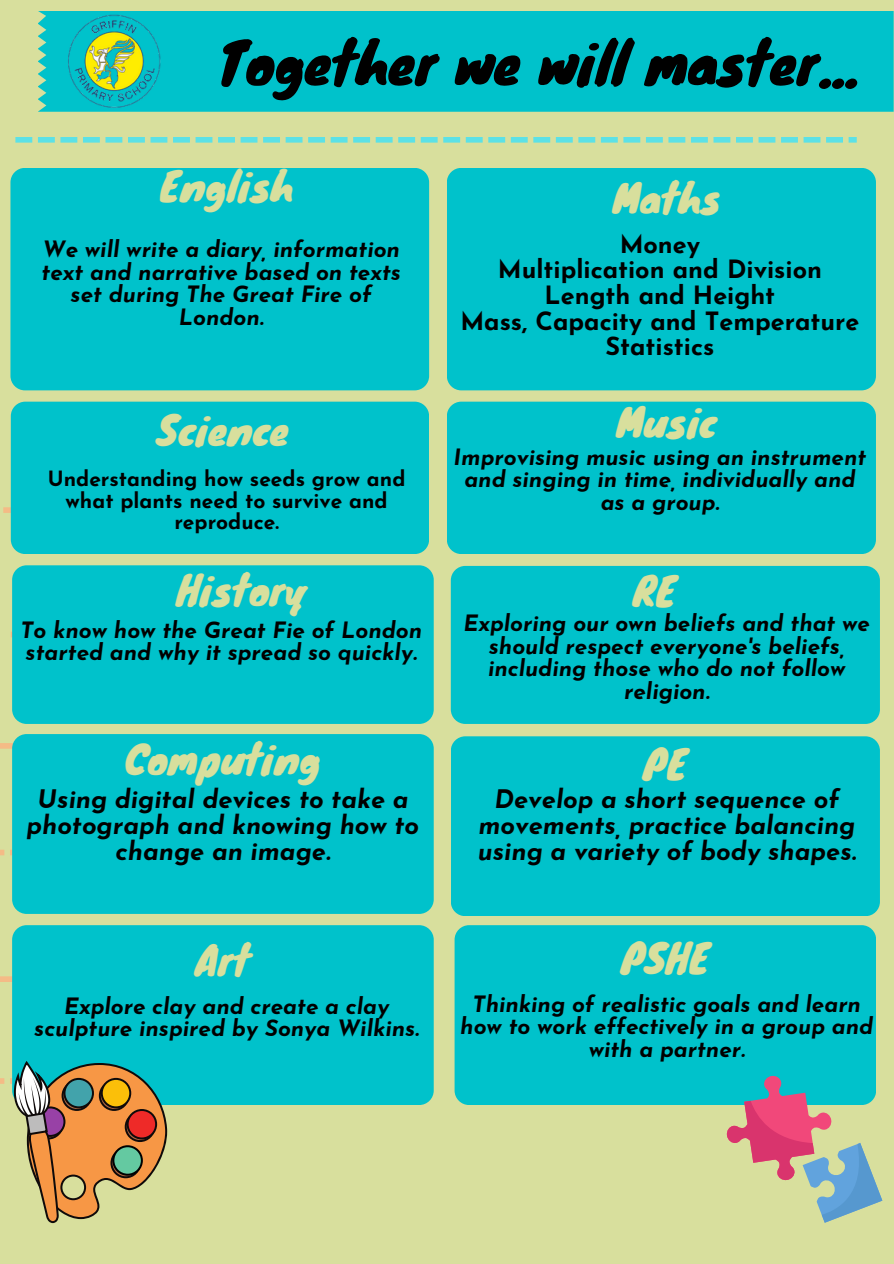
<style>
.page{position:relative;width:894px;height:1264px;background:#fff}
.page>*{position:absolute;margin:0;border:0;box-sizing:border-box;transform-origin:0 0}
.t1{font:55.5px "Knewave";color:#000}
.t2{font:39px "Knewave";color:#d8df9d}
.t3{font:italic 700 25.5px/25.8px "Josefin Sans";color:#000;text-align:center}
.t4{font:700 25.2px/25.5px "Josefin Sans";color:#000;text-align:center}
.t5{font:italic 700 22.5px/22.5px "Josefin Sans";color:#000;text-align:center}
.t6{font:700 21px/21.3px "Josefin Sans";color:#000;text-align:center}
</style>
<div class="page">
<div style="left:0;top:0;width:893px;height:1263px;background:#d8df9d"></div>
<div style="left:38px;top:11px;width:855px;height:101px;background:#00c2cb"></div>
<img style="left:59px;top:11px;width:111px;height:101px">
<svg style="left:15px;top:137px;width:841px;height:6px"></svg>
<svg style="left:3px;top:507px;width:8px;height:6px"></svg>
<svg style="left:0;top:743px;width:13px;height:5px"></svg>
<svg style="left:0;top:849px;width:12px;height:6px"></svg>
<svg style="left:0;top:976px;width:12px;height:6px"></svg>
<div style="left:10px;top:168px;width:419px;height:222px;background:#00c2cb;border-radius:14px"></div>
<div style="left:446px;top:168px;width:429px;height:222px;background:#00c2cb;border-radius:14px"></div>
<div style="left:11px;top:401px;width:418px;height:153px;background:#00c2cb;border-radius:14px"></div>
<div style="left:446px;top:401px;width:429px;height:153px;background:#00c2cb;border-radius:14px"></div>
<div style="left:450px;top:566px;width:429px;height:158px;background:#00c2cb;border-radius:14px"></div>
<div style="left:12px;top:565px;width:421px;height:159px;background:#00c2cb;border-radius:14px"></div>
<div style="left:12px;top:734px;width:421px;height:179px;background:#00c2cb;border-radius:14px"></div>
<div style="left:450px;top:736px;width:429px;height:180px;background:#00c2cb;border-radius:14px"></div>
<div style="left:12px;top:925px;width:421px;height:179px;background:#00c2cb;border-radius:14px"></div>
<svg style="left:0;top:1059px;width:273px;height:165px"></svg>
<div style="left:454px;top:925px;width:421px;height:179px;background:#00c2cb;border-radius:14px"></div>
<svg style="left:726px;top:1075px;width:156px;height:147px"></svg>
<h1 class="t1" style="left:217px;top:18px;width:641px">Together we will master...</h1>
<p class="t2" style="left:160px;top:155px;width:135px">English</p>
<p class="t2" style="left:613px;top:166px;width:109px">Maths</p>
<p class="t5" style="left:42px;top:240px;width:361px">We will write a diary, information text and narrative based on texts set during The Great Fire of<br>London.</p>
<p class="t4" style="left:460px;top:234px;width:400px">Money<br>Multiplication and Division<br>Length and Height<br>Mass, Capacity and Temperature<br>Statistics</p>
<h3 class="t2" style="left:157px;top:398px;width:133px">Science</h3>
<p class="t2" style="left:616px;top:391px;width:102px">Music</p>
<p class="t5" style="left:453px;top:448px;width:414px">Improvising music using an instrument and singing in time, individually and as a group.</p>
<p class="t6" style="left:48px;top:470px;width:359px">Understanding how seeds grow and what plants need to survive and reproduce.</p>
<h4 class="t2" style="left:177px;top:558px;width:132px">History</h4>
<h3 class="t2" style="left:633px;top:559px;width:45px">RE</h3>
<h4 class="t5" style="left:463px;top:614px;width:408px">Exploring our own beliefs and that we should respect everyone's beliefs, including those who do not follow religion.</h4>
<h3 class="t5" style="left:20px;top:621px;width:403px;text-align:left">To know how the Great Fie of London started and why it spread so quickly.</h3>
<h3 class="t2" style="left:125px;top:727px;width:197px">Computing</h3>
<p class="t2" style="left:643px;top:732px;width:46px">PE</p>
<p class="t3" style="left:478px;top:788px;width:379px">Develop a short sequence of movements, practice balancing using a variety of body shapes.</p>
<h2 class="t3" style="left:27px;top:789px;width:394px">Using digital devices to take a photograph and knowing how to change an image.</h2>
<p class="t2" style="left:195px;top:928px;width:56px">Art</p>
<h3 class="t2" style="left:621px;top:926px;width:90px">PSHE</h3>
<h4 class="t5" style="left:34px;top:996px;width:386px">Explore clay and create a clay sculpture inspired by Sonya Wilkins.</h4>
<h3 class="t5" style="left:460px;top:994px;width:414px">Thinking of realistic goals and learn how to work effectively in a group and with a partner.</h3>
</div>
